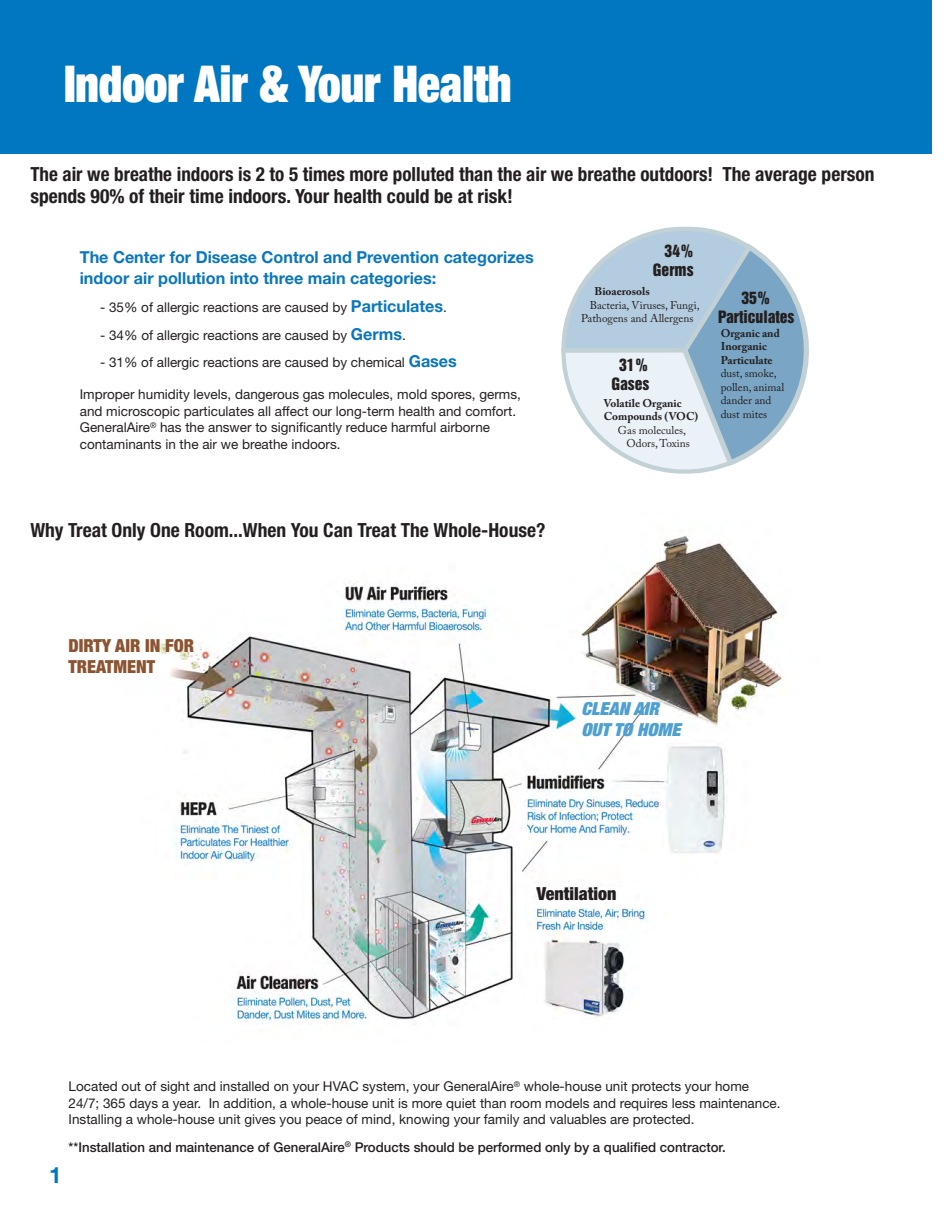
<style>
.page{position:relative;width:945px;height:1215px;background:#fff}
.page>*{position:absolute;margin:0;border:0;box-sizing:border-box;transform-origin:0 0}
.t1{font:900 condensed 50.85px "Helvetica Neue LT Std";color:#fff;scale:.88 1}
.t2{font:700 22.5px "Helvetica Neue LT Std";color:#0077c0}
.t3{font:700 condensed 19.5px/22.5px "Helvetica Neue LT Std";color:#231f20}
.t4{font:900 condensed 18px/21.6px "Helvetica Neue LT Std";color:#8c5331}
.t5{font:italic 900 condensed 18px/21.6px "Helvetica Neue LT Std";color:#4e9fd2}
.t6{font:900 condensed 18px "Helvetica Neue LT Std";color:#231f20}
.t7{font:700 16.5px/21px "Helvetica Neue LT Std";color:#0976bd}
.t8{font:15.6px/18.8px "Helvetica Inserat Cyr Upright";color:#231f20;text-align:center}
.t9{font:13.5px/16.5px "Helvetica Neue LT Std";color:#231f20}
.t10{font:500 13.5px "Helvetica Neue LT Std";color:#231f20}
.t11{font:11.25px/13.5px "Adobe Caslon Pro";color:#231f20}
.t12{font:700 11.25px "Adobe Caslon Pro";color:#231f20}
.s1{font-weight:700;font-size:16.5px;color:#0976bd}
.s2{font-weight:700}
</style>
<div class="page">
<img style="left:158px;top:536px;width:625px;height:486px">
<svg style="left:561px;top:227px;width:248px;height:247px"></svg>
<div style="left:0;top:0;width:932px;height:153px;background:#0077c0"></div>
<div style="left:537px;top:887px;width:97px;height:20px;background:#fff"></div>
<p class="t1" style="left:64px;top:51px;width:510px">Indoor Air &amp; Your Health</p>
<p class="t3" style="left:30px;top:162px;width:846px">The air we breathe indoors is 2 to 5 times more polluted than the air we breathe outdoors! The average person spends 90% of their time indoors. Your health could be at risk!</p>
<p class="t7" style="left:80px;top:246px;width:455px">The Center for Disease Control and Prevention categorizes indoor air pollution into three main categories:</p>
<p class="t9" style="left:100px;top:299px;width:348px">- 35% of allergic reactions are caused by <span class="s1">Particulates</span>.</p>
<p class="t9" style="left:100px;top:327px;width:307px">- 34% of allergic reactions are caused by <span class="s1">Germs</span>.</p>
<p class="t9" style="left:100px;top:354px;width:358px">- 31% of allergic reactions are caused by chemical <span class="s1">Gases</span></p>
<p class="t9" style="left:80px;top:386px;width:443px">Improper humidity levels, dangerous gas molecules, mold spores, germs, and microscopic particulates all affect our long-term health and comfort.<br>GeneralAire<sup>®</sup> has the answer to significantly reduce harmful airborne contaminants in the air we breathe indoors.</p>
<p class="t3" style="left:30px;top:518px;width:517px">Why Treat Only One Room...When You Can Treat The Whole-House?</p>
<p class="t8" style="left:653px;top:242px;width:43px;text-align:right">34%<br>Germs</p>
<p class="t12" style="left:595px;top:285px;width:57px">Bioaerosols</p>
<p class="t11" style="left:590px;top:298px;width:111px">Bacteria, Viruses, Fungi,</p>
<p class="t11" style="left:581px;top:312px;width:114px">Pathogens and Allergens</p>
<p class="t8" style="left:611px;top:356px;width:40px">31%<br>Gases</p>
<p class="t12" style="left:604px;top:396px;width:80px">Volatile Organic</p>
<p class="t12" style="left:604px;top:410px;width:96px">Compounds (VOC)</p>
<p class="t11" style="left:618px;top:423px;width:70px">Gas molecules,</p>
<p class="t11" style="left:627px;top:437px;width:65px">Odors, Toxins</p>
<p class="t8" style="left:718px;top:289px;width:78px">35%<br>Particulates</p>
<p class="t11" style="left:721px;top:326px;width:65px"><span class="s2">Organic and<br>Inorganic<br>Particulate </span>dust, smoke, pollen, animal dander and dust mites</p>
<p class="t4" style="left:69px;top:634px;width:127px">DIRTY AIR IN FOR<br>TREATMENT</p>
<p class="t5" style="left:582px;top:697px;width:100px">CLEAN AIR<br>OUT TO HOME</p>
<p class="t6" style="left:537px;top:882px;width:81px">Ventilation</p>
<p class="t9" style="left:69px;top:1078px;width:714px">Located out of sight and installed on your HVAC system, your GeneralAire<sup>®</sup> whole-house unit protects your home<br>24/7; 365 days a year. In addition, a whole-house unit is more quiet than room models and requires less maintenance.<br>Installing a whole-house unit gives you peace of mind, knowing your family and valuables are protected.</p>
<p class="t2" style="left:49px;top:1161px;width:14px">1</p>
<p class="t10" style="left:69px;top:1139px;width:659px">**Installation and maintenance of GeneralAire<sup>®</sup> Products should be performed only by a qualified contractor.</p>
</div>
